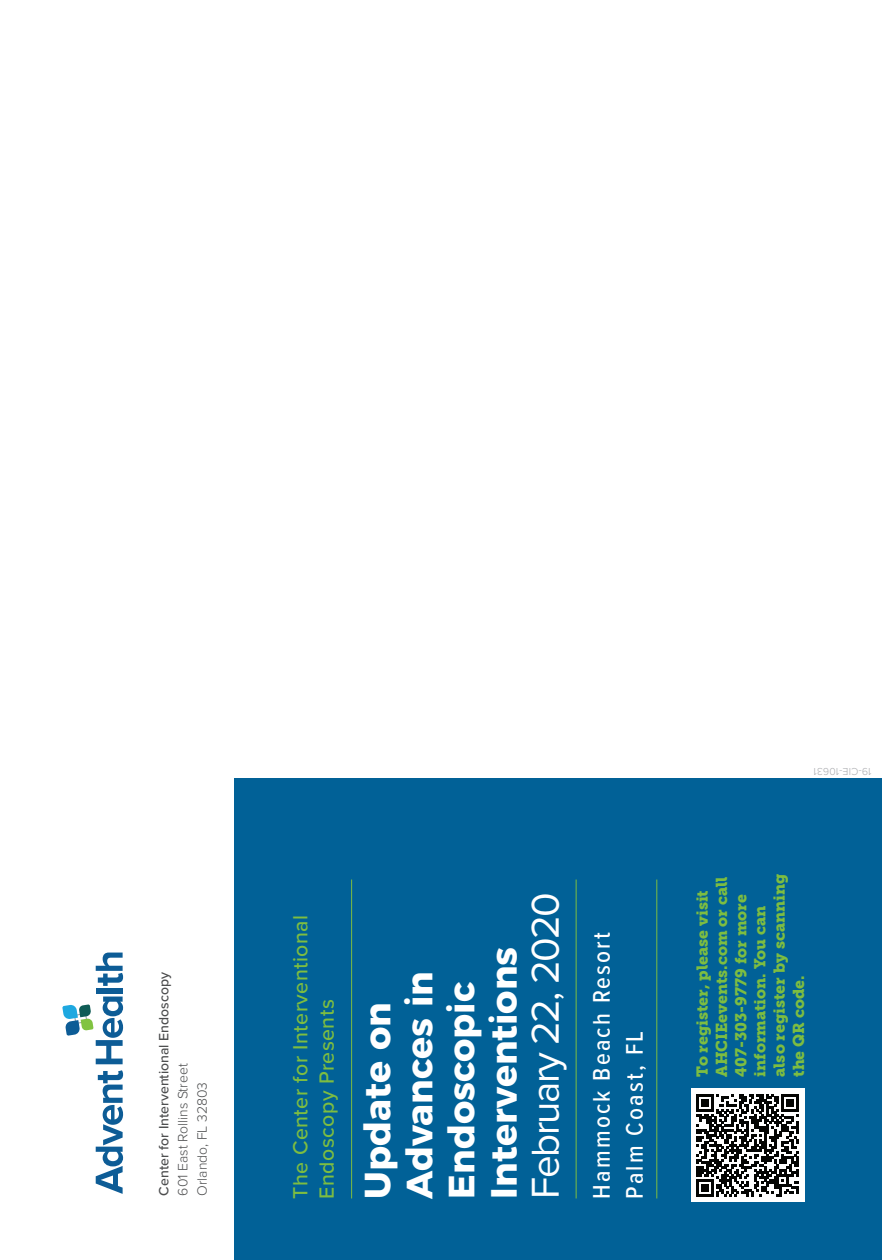
<style>
.page{position:relative;width:882px;height:1260px;background:#fff}
.page>*{position:absolute;margin:0;border:0;box-sizing:border-box;transform-origin:0 0}
.t1{font:40.25px "Proxima Nova";letter-spacing:-.04em;color:#fff}
.t2{font:700 36.4px/42px "Montserrat";color:#fff}
.t3{font:500 24.85px/33.2px "Proxima Nova Cond";letter-spacing:.09em;color:#fff}
.t4{font:500 21.35px/26.2px "Proxima Nova";letter-spacing:.02em;color:#7dbd41}
.t5{font:15.75px/19.2px "Museo Slab 900";color:#7dbd41}
.t6{font:300 14px/19.2px "Proxima Nova";color:#4b4c4d}
.t7{font:500 14px "Proxima Nova";color:#4b4c4d}
.t8{font:300 10.5px "Proxima Nova";letter-spacing:.02em;color:#a8a9ad}
</style>
<div class="page">
<div style="left:234px;top:778px;width:648px;height:481px;background:#016197"></div>
<svg style="left:96px;top:1070px;width:27px;height:123px"></svg>
<div style="left:96px;top:987px;width:27px;height:5px;background:#0d5c96"></div>
<svg style="left:96px;top:952px;width:27px;height:33px"></svg>
<svg style="left:63px;top:996px;width:60px;height:68px"></svg>
<hr style="left:351px;top:879px;width:1px;height:319px;background:#7dbd41">
<hr style="left:576px;top:879px;width:1px;height:319px;background:#7dbd41">
<hr style="left:656px;top:879px;width:1px;height:319px;background:#7dbd41">
<div style="left:691px;top:1088px;width:113px;height:113px;background:#fff"></div>
<svg style="left:696px;top:1094px;width:103px;height:102px"></svg>
<p class="t7" style="left:153px;top:1195px;width:225px;rotate:-90deg">Center for Interventional Endoscopy</p>
<p class="t6" style="left:173px;top:1195px;width:134px;rotate:-90deg">601 East Rollins Street<br>Orlando, FL 32803</p>
<h3 class="t4" style="left:287px;top:1198px;width:285px;rotate:-90deg">The Center for Interventional<br>Endoscopy Presents</h3>
<h2 class="t2" style="left:354px;top:1198px;width:253px;rotate:-90deg">Update on<br>Advances in<br>Endoscopic<br>Interventions</h2>
<h1 class="t1" style="left:515px;top:1198px;width:307px;rotate:-90deg">February 22, 2020</h1>
<h3 class="t3" style="left:584px;top:1198px;width:268px;rotate:-90deg">Hammock Beach Resort<br>Palm Coast, FL</h3>
<p class="t8" style="left:871px;top:779px;width:59px;rotate:-180deg">19-CIE-10631</p>
<p class="t5" style="left:693px;top:1076px;width:205px;rotate:-90deg">To register, please visit<br>AHCIEevents.com or call<br>407-303-9779 for more information. You can also register by scanning the QR code.</p>
</div>
